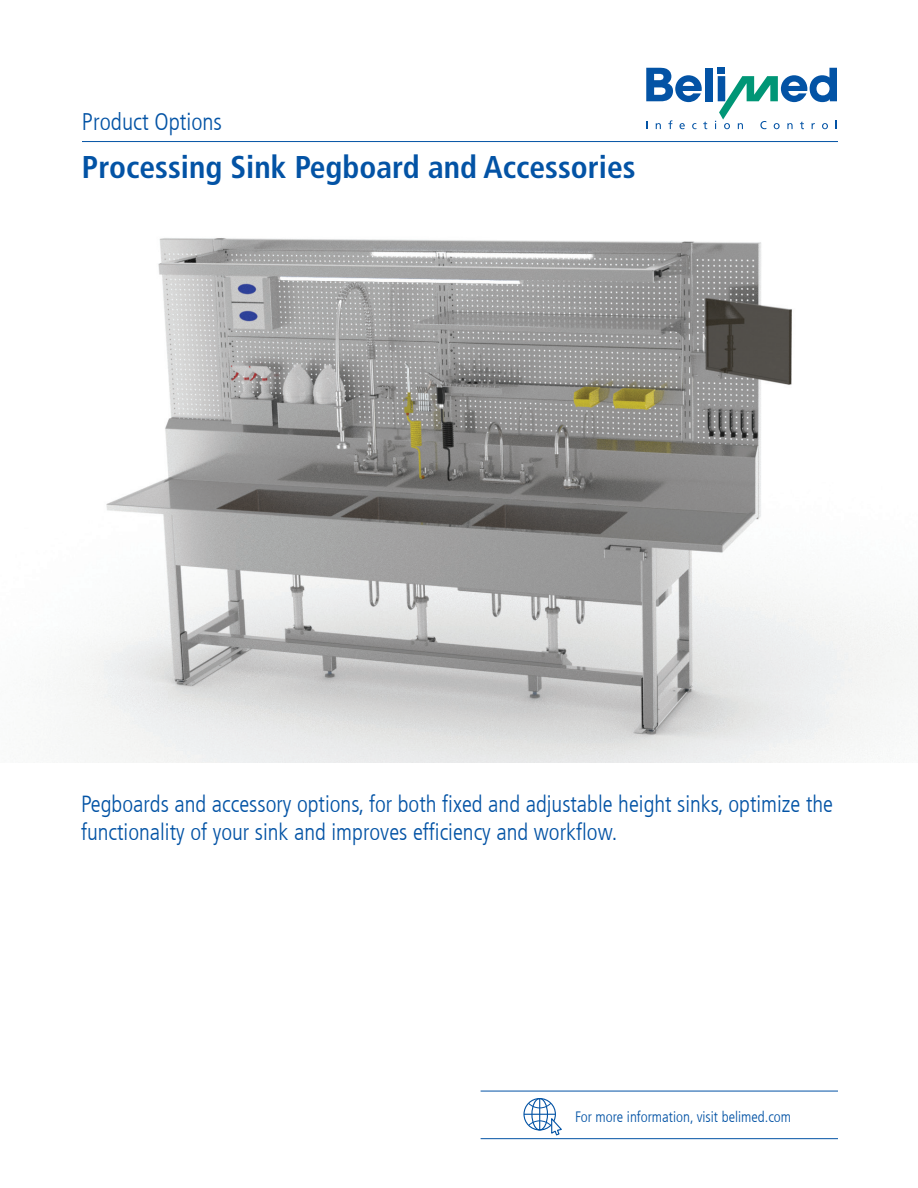
<style>
.page{position:relative;width:918px;height:1188px;background:#fff}
.page>*{position:absolute;margin:0;border:0;box-sizing:border-box;transform-origin:0 0}
.t1{font:700 condensed 31.5px "Frutiger LT Com";color:#0353a5}
.t2{font:300 condensed 24px "Frutiger LT Com";color:#0353a5}
.t3{font:300 condensed 23.25px/27.9px "Frutiger LT Com";color:#0353a5}
.t4{font:300 condensed 15px "Frutiger LT Com";color:#0353a5}
</style>
<div class="page">
<div style="left:705px;top:68px;width:7px;height:33px;background:#0353a5"></div>
<svg style="left:656px;top:123px;width:5px;height:6px"></svg>
<svg style="left:668px;top:120px;width:4px;height:9px"></svg>
<svg style="left:680px;top:123px;width:5px;height:6px"></svg>
<svg style="left:692px;top:123px;width:4px;height:6px"></svg>
<svg style="left:703px;top:122px;width:4px;height:7px"></svg>
<svg style="left:646px;top:68px;width:56px;height:34px"></svg>
<svg style="left:715px;top:68px;width:122px;height:61px"></svg>
<hr style="left:82px;top:141px;width:756px;height:1px;background:#0353a5">
<hr style="left:481px;top:1138px;width:357px;height:1px;background:#0353a5">
<hr style="left:481px;top:1091px;width:357px;height:1px;background:#0353a5">
<svg style="left:524px;top:1099px;width:31px;height:9px"></svg>
<div style="left:523px;top:1098px;width:33px;height:33px;border:1px solid #0353a5;border-radius:50%"></div>
<div style="left:531px;top:1098px;width:17px;height:33px;border:1px solid #0353a5;border-radius:50%"></div>
<hr style="left:524px;top:1114px;width:32px;height:1px;background:#0353a5">
<hr style="left:539px;top:1098px;width:1px;height:32px;background:#0353a5">
<svg style="left:524px;top:1117px;width:38px;height:19px"></svg>
<img style="left:55px;top:238px;width:862px;height:525px">
<p class="t2" style="left:82px;top:107px;width:142px">Product Options</p>
<h1 class="t1" style="left:82px;top:148px;width:555px">Processing Sink Pegboard and Accessories</h1>
<p class="t3" style="left:81px;top:790px;width:754px">Pegboards and accessory options, for both fixed and adjustable height sinks, optimize the functionality of your sink and improves efficiency and workflow.</p>
<p class="t4" style="left:575px;top:1108px;width:217px">For more information, visit belimed.com</p>
</div>
